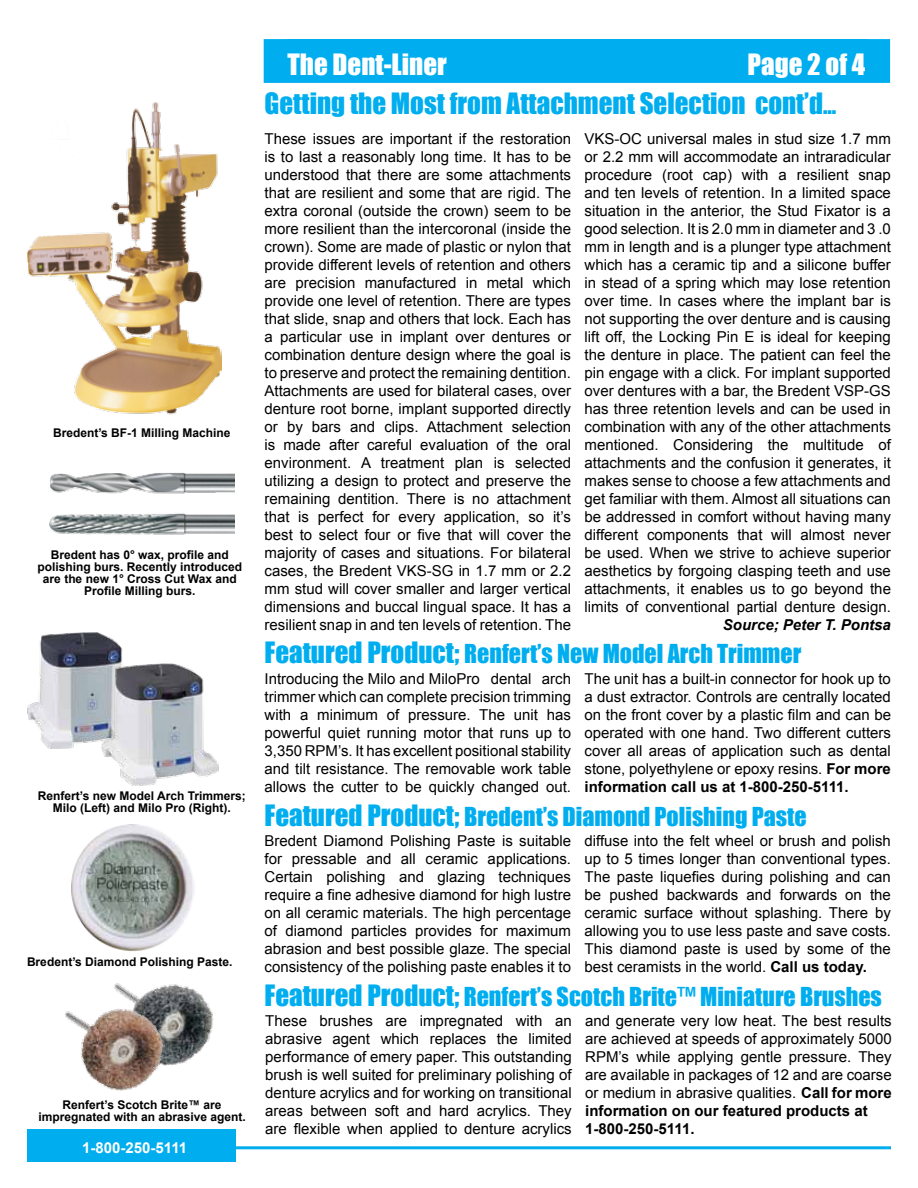
<style>
.page{position:relative;width:918px;height:1188px;background:#fff}
.page>*{position:absolute;margin:0;border:0;box-sizing:border-box;transform-origin:0 0}
.t1{font:27px "Impact";color:#00aeef}
.t2{font:27px "Impact";color:#fff}
.t3{font:24px "Impact";color:#00aeef}
.t4{font:15px/18px "Arial";color:#000;text-align:justify}
.t5{font:italic 700 15px "Arial";color:#000}
.t6{font:700 15px "Arial";color:#fff}
.t7{font:700 12px/12px "Arial";color:#000;text-align:center}
.s1{font-size:24px}
.s2{font-size:27px}
.s3{font-weight:700}
</style>
<div class="page">
<hr style="left:222px;top:1146px;width:669px;height:3px;background:#00aeef">
<div style="left:27px;top:1130px;width:208px;height:32px;background:#00aeef"></div>
<div style="left:264px;top:39px;width:626px;height:44px;background:#00aeef;border:2px solid #00aeef"></div>
<div style="left:287px;top:39px;width:581px;height:43px;background:#00aeef"></div>
<img style="left:114px;top:983px;width:100px;height:83px">
<img style="left:65px;top:1005px;width:99px;height:86px">
<img style="left:27px;top:632px;width:96px;height:117px">
<img style="left:102px;top:663px;width:116px;height:123px">
<img style="left:71px;top:825px;width:124px;height:127px">
<img style="left:27px;top:102px;width:194px;height:313px">
<img style="left:50px;top:472px;width:185px;height:63px">
<p class="t7" style="left:53px;top:428px;width:179px">Bredent’s BF-1 Milling Machine</p>
<p class="t7" style="left:38px;top:549px;width:206px">Bredent has 0° wax, profile and polishing burs. Recently introduced are the new 1° Cross Cut Wax and<br>Profile Milling burs.</p>
<p class="t7" style="left:38px;top:791px;width:209px">Renfert’s new Model Arch Trimmers;<br>Milo (Left) and Milo Pro (Right).</p>
<p class="t7" style="left:27px;top:957px;width:207px">Bredent’s Diamond Polishing Paste.</p>
<p class="t7" style="left:38px;top:1100px;width:209px">Renfert’s Scotch Brite™ are impregnated with an abrasive agent.</p>
<p class="t6" style="left:82px;top:1138px;width:107px">1-800-250-5111</p>
<h1 class="t2" style="left:287px;top:43px;width:161px">The Dent-Liner</h1>
<h1 class="t2" style="left:748px;top:43px;width:119px">Page 2 of 4</h1>
<h1 class="t1" style="left:265px;top:82px;width:573px">Getting the Most from Attachment Selection cont’d<span class="s1">...</span></h1>
<p class="t4" style="left:265px;top:130px;width:308px">These issues are important if the restoration is to last a reasonably long time. It has to be understood that there are some attachments that are resilient and some that are rigid. The extra coronal (outside the crown) seem to be more resilient than the intercoronal (inside the crown). Some are made of plastic or nylon that provide different levels of retention and others are precision manufactured in metal which provide one level of retention. There are types that slide, snap and others that lock. Each has a particular use in implant over dentures or combination denture design where the goal is to preserve and protect the remaining dentition.<br>Attachments are used for bilateral cases, over denture root borne, implant supported directly or by bars and clips. Attachment selection is made after careful evaluation of the oral environment. A treatment plan is selected utilizing a design to protect and preserve the remaining dentition. There is no attachment that is perfect for every application, so it’s best to select four or five that will cover the majority of cases and situations. For bilateral cases, the Bredent VKS-SG in 1.7 mm or 2.2 mm stud will cover smaller and larger vertical dimensions and buccal lingual space. It has a resilient snap in and ten levels of retention. The</p>
<p class="t4" style="left:585px;top:130px;width:308px">VKS-OC universal males in stud size 1.7 mm or 2.2 mm will accommodate an intraradicular procedure (root cap) with a resilient snap and ten levels of retention. In a limited space situation in the anterior, the Stud Fixator is a good selection. It is 2.0 mm in diameter and 3 .0 mm in length and is a plunger type attachment which has a ceramic tip and a silicone buffer in stead of a spring which may lose retention over time. In cases where the implant bar is not supporting the over denture and is causing lift off, the Locking Pin E is ideal for keeping the denture in place. The patient can feel the pin engage with a click. For implant supported over dentures with a bar, the Bredent VSP-GS has three retention levels and can be used in combination with any of the other attachments mentioned. Considering the multitude of attachments and the confusion it generates, it makes sense to choose a few attachments and get familiar with them. Almost all situations can be addressed in comfort without having many different components that will almost never be used. When we strive to achieve superior aesthetics by forgoing clasping teeth and use attachments, it enables us to go beyond the limits of conventional partial denture design.</p>
<p class="t5" style="left:723px;top:615px;width:170px">Source; Peter T. Pontsa</p>
<h2 class="t3" style="left:265px;top:635px;width:538px"><span class="s2">Featured Product;</span> Renfert’s New Model Arch Trimmer</h2>
<p class="t4" style="left:265px;top:670px;width:308px">Introducing the Milo and MiloPro dental arch trimmer which can complete precision trimming with a minimum of pressure. The unit has powerful quiet running motor that runs up to 3,350 RPM’s. It has excellent positional stability and tilt resistance. The removable work table allows the cutter to be quickly changed out.</p>
<p class="t4" style="left:585px;top:670px;width:308px">The unit has a built-in connector for hook up to a dust extractor. Controls are centrally located on the front cover by a plastic film and can be operated with one hand. Two different cutters cover all areas of application such as dental stone, polyethylene or epoxy resins. <span class="s3">For more information call us at 1-800-250-5111.</span></p>
<h2 class="t3" style="left:265px;top:798px;width:544px"><span class="s2">Featured Product;</span> Bredent’s Diamond Polishing Paste</h2>
<p class="t4" style="left:265px;top:832px;width:308px">Bredent Diamond Polishing Paste is suitable for pressable and all ceramic applications.<br>Certain polishing and glazing techniques require a fine adhesive diamond for high lustre on all ceramic materials. The high percentage of diamond particles provides for maximum abrasion and best possible glaze. The special consistency of the polishing paste enables it to</p>
<p class="t4" style="left:585px;top:832px;width:308px">diffuse into the felt wheel or brush and polish up to 5 times longer than conventional types.<br>The paste liquefies during polishing and can be pushed backwards and forwards on the ceramic surface without splashing. There by allowing you to use less paste and save costs.<br>This diamond paste is used by some of the best ceramists in the world. <span class="s3">Call us today.</span></p>
<h2 class="t3" style="left:265px;top:978px;width:619px"><span class="s2">Featured Product;</span> Renfert’s Scotch Brite™ Miniature Brushes</h2>
<p class="t4" style="left:265px;top:1012px;width:308px">These brushes are impregnated with an abrasive agent which replaces the limited performance of emery paper. This outstanding brush is well suited for preliminary polishing of denture acrylics and for working on transitional areas between soft and hard acrylics. They are flexible when applied to denture acrylics</p>
<p class="t4" style="left:585px;top:1012px;width:308px;text-align:left">and generate very low heat. The best results are achieved at speeds of approximately 5000<br>RPM’s while applying gentle pressure. They are available in packages of 12 and are coarse or medium in abrasive qualities. <span class="s3">Call for more information on our featured products at 1-800-250-5111.</span></p>
</div>
